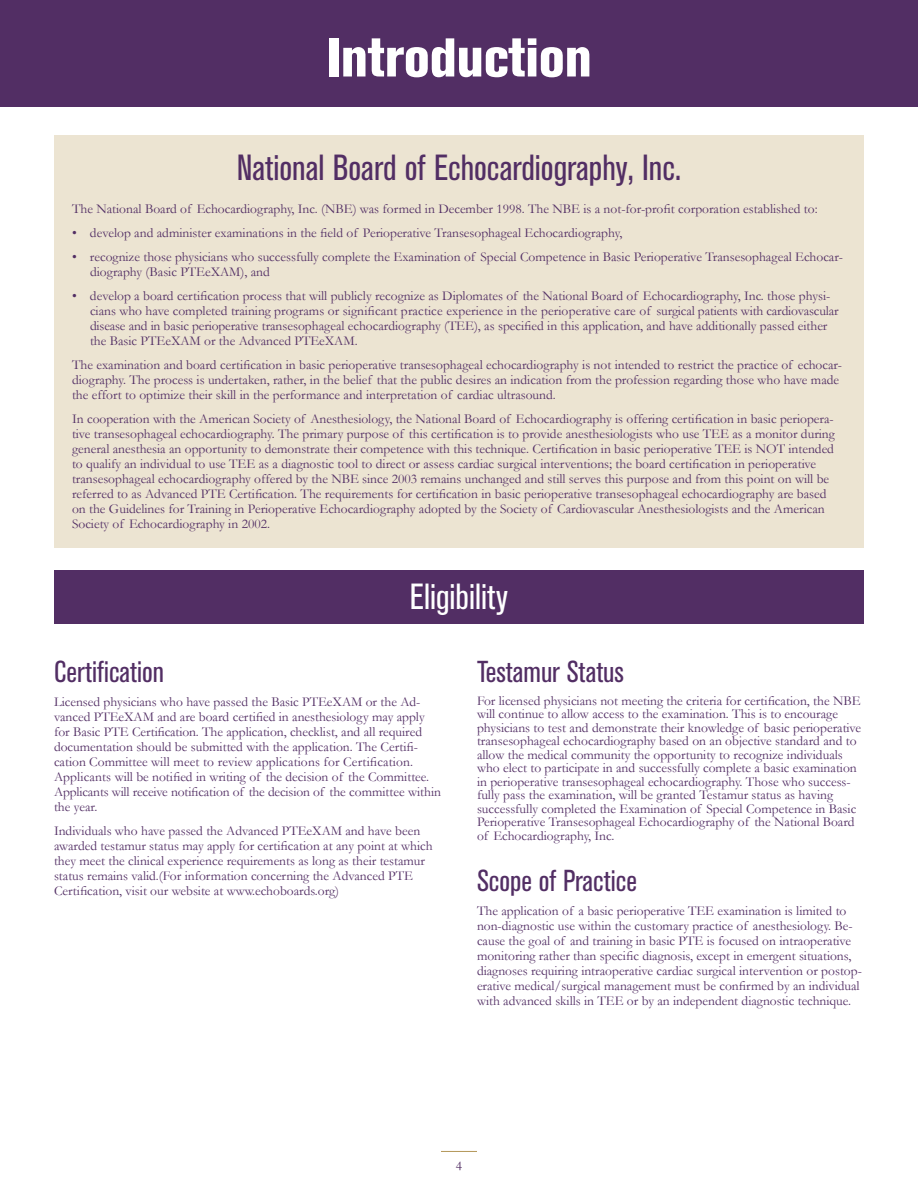
<style>
.page{position:relative;width:918px;height:1188px;background:#fff}
.page>*{position:absolute;margin:0;border:0;box-sizing:border-box;transform-origin:0 0}
.Section_Head{font:800 condensed 54px "Akzidenz Grotesk BE";color:#fff}
.Head{font:condensed 36px "Akzidenz Grotesk BE";color:#522e64}
.Head-2{font:condensed 36px "Akzidenz Grotesk BE";color:#fff}
.Sub_1{font:condensed 30px "Akzidenz Grotesk BE";color:#522e64}
.Body_text{font:13.5px/15px "Garamond";color:#522e64}
.Hang{font:13.5px/15px "Garamond";color:#522e64}
</style>
<div class="page">
<div style="left:0;top:0;width:918px;height:107px;background:#522e64"></div>
<hr style="left:441px;top:1151px;width:36px;height:1px;background:#b39758">
<div style="left:54px;top:570px;width:810px;height:54px;background:#522e64"></div>
<div style="left:54px;top:135px;width:809px;height:413px;background:#ece4d2"></div>
<p class="Section_Head" style="left:326px;top:26px;width:267px">Introduction</p>
<p class="Head" style="left:237px;top:148px;width:446px">National Board of Echocardiography, Inc.</p>
<p class="Body_text" style="left:72px;top:201px;width:747px">The National Board of Echocardiography, Inc. (NBE) was formed in December 1998. The NBE is a not-for-profit corporation established to:</p>
<p class="Hang" style="left:72px;top:225px;width:552px">• develop and administer examinations in the field of Perioperative Transesophageal Echocardiography,</p>
<p class="Hang" style="left:90px;top:249px;width:754px;text-indent:-18px">• recognize those physicians who successfully complete the Examination of Special Competence in Basic Perioperative Transesophageal Echocar&shy;diography (Basic PTEeXAM), and</p>
<p class="Hang" style="left:90px;top:288px;width:750px;text-indent:-18px">• develop a board certification process that will publicly recognize as Diplomates of the National Board of Echocardiography, Inc. those physi&shy;cians who have completed training programs or significant practice experience in the perioperative care of surgical patients with cardiovascular disease and in basic perioperative transesophageal echocardiography (TEE), as specified in this application, and have additionally passed either the Basic PTEeXAM or the Advanced PTEeXAM.</p>
<p class="Body_text" style="left:72px;top:357px;width:772px">The examination and board certification in basic perioperative transesophageal echocardiography is not intended to restrict the practice of echocar&shy;diography. The process is undertaken, rather, in the belief that the public desires an indication from the profession regarding those who have made the effort to optimize their skill in the performance and interpretation of cardiac ultrasound.</p>
<p class="Body_text" style="left:72px;top:411px;width:764px">In cooperation with the American Society of Anesthesiology, the National Board of Echocardiography is offering certification in basic periopera&shy;tive transesophageal echocardiography. The primary purpose of this certification is to provide anesthesiologists who use TEE as a monitor during general anesthesia an opportunity to demonstrate their competence with this technique. Certification in basic perioperative TEE is NOT intended to qualify an individual to use TEE as a diagnostic tool to direct or assess cardiac surgical interventions; the board certification in perioperative transesophageal echocardiography offered by the NBE since 2003 remains unchanged and still serves this purpose and from this point on will be referred to as Advanced PTE Certification. The requirements for certification in basic perioperative transesophageal echocardiography are based on the Guidelines for Training in Perioperative Echocardiography adopted by the Society of Cardiovascular Anesthesiologists and the American Society of Echocardiography in 2002.</p>
<p class="Head-2" style="left:410px;top:576px;width:100px">Eligibility</p>
<p class="Sub_1" style="left:54px;top:655px;width:112px">Certification</p>
<p class="Body_text" style="left:54px;top:694px;width:389px">Licensed physicians who have passed the Basic PTEeXAM or the Ad&shy;vanced PTEeXAM and are board certified in anesthesiology may apply for Basic PTE Certification. The application, checklist, and all required documentation should be submitted with the application. The Certifi&shy;cation Committee will meet to review applications for Certification.<br>Applicants will be notified in writing of the decision of the Committee.<br>Applicants will receive notification of the decision of the committee within the year.</p>
<p class="Body_text" style="left:54px;top:823px;width:380px">Individuals who have passed the Advanced PTEeXAM and have been awarded testamur status may apply for certification at any point at which they meet the clinical experience requirements as long as their testamur status remains valid.(For information concerning the Advanced PTE Certification, visit our website at www.echoboards.org)</p>
<p class="Sub_1" style="left:477px;top:655px;width:148px">Testamur Status</p>
<p class="Body_text" style="left:477px;top:693px;width:386px;line-height:13.5px">For licensed physicians not meeting the criteria for certification, the NBE will continue to allow access to the examination. This is to encourage physicians to test and demonstrate their knowledge of basic perioperative transesophageal echocardiography based on an objective standard and to allow the medical community the opportunity to recognize individuals who elect to participate in and successfully complete a basic examination in perioperative transesophageal echocardiography. Those who success&shy;fully pass the examination, will be granted Testamur status as having successfully completed the Examination of Special Competence in Basic Perioperative Transesophageal Echocardiography of the National Board of Echocardiography, Inc.</p>
<p class="Sub_1" style="left:477px;top:864px;width:161px">Scope of Practice</p>
<p class="Body_text" style="left:477px;top:903px;width:386px">The application of a basic perioperative TEE examination is limited to non-diagnostic use within the customary practice of anesthesiology. Be&shy;cause the goal of and training in basic PTE is focused on intraoperative monitoring rather than specific diagnosis, except in emergent situations, diagnoses requiring intraoperative cardiac surgical intervention or postop&shy;erative medical/surgical management must be confirmed by an individual with advanced skills in TEE or by an independent diagnostic technique.</p>
<p class="Body_text" style="left:456px;top:1158px;width:8px">4</p>
</div>
